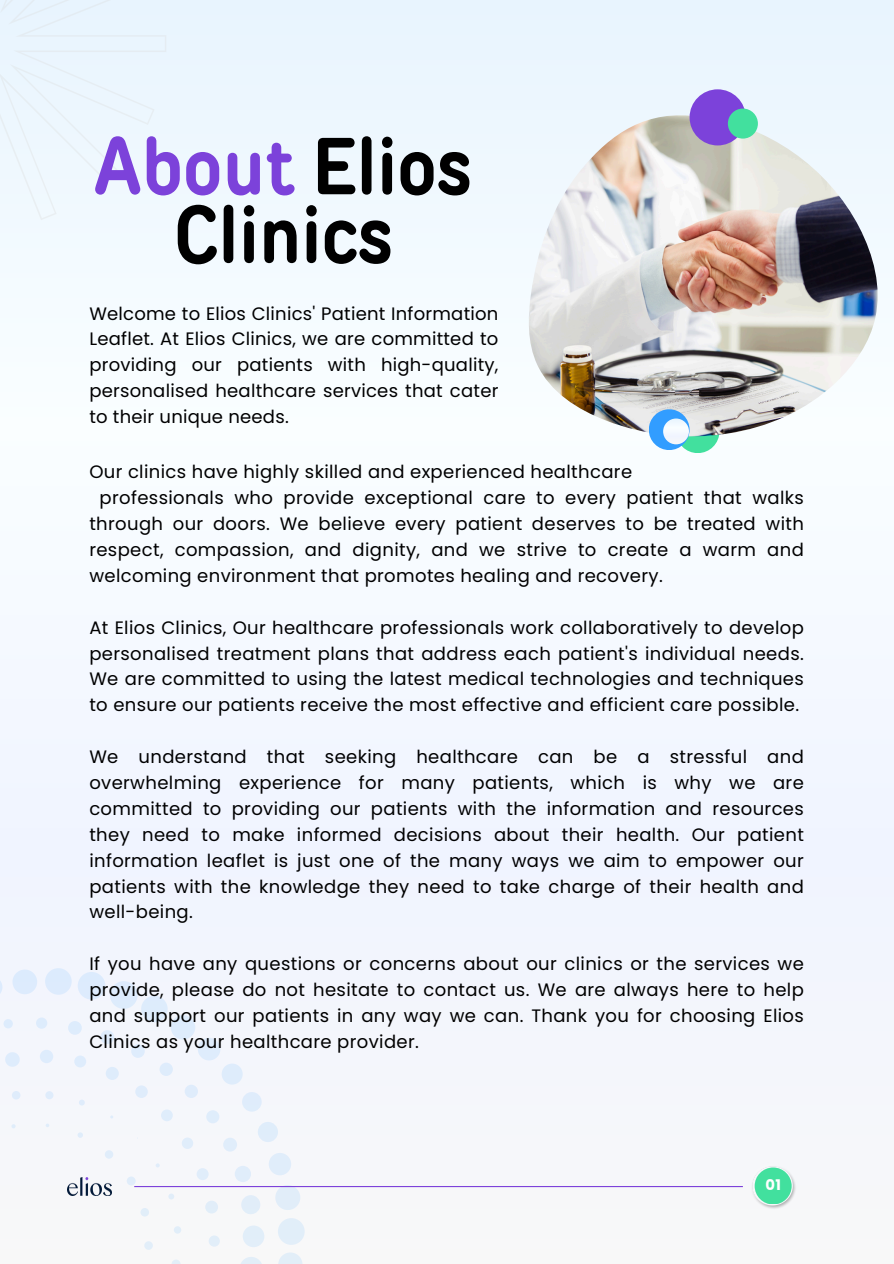
<style>
.page{position:relative;width:894px;height:1264px;background:#fff}
.page>*{position:absolute;margin:0;border:0;box-sizing:border-box;transform-origin:0 0}
.t1{font:700 80.55px/68.4px "TT Rounds Condensed";color:#000;text-align:center}
.t2{font:18px/25.8px "Poppins";letter-spacing:.02em;color:#000;text-align:justify}
.t3{font:700 14.7px "Poppins";color:#fff}
.s1{color:#7c42da}
</style>
<div class="page">
<div style="left:0;top:0;width:893px;height:1263px;background:#f4f7ff"></div>
<div style="left:676px;top:410px;width:43px;height:43px;background:#42e09e;border-radius:50%"></div>
<img style="left:529px;top:115px;width:348px;height:321px">
<div style="left:689px;top:89px;width:56px;height:56px;background:#7c42da;border-radius:50%"></div>
<div style="left:648px;top:409px;width:41px;height:41px;background:#329dff;border-radius:50%"></div>
<div style="left:727px;top:109px;width:30px;height:30px;background:#42e09e;border-radius:50%"></div>
<div style="left:663px;top:418px;width:25px;height:26px;background:#f3f7ff;border-radius:50%"></div>
<div style="left:144px;top:1241px;width:9px;height:8px;background:#e2eef9;border-radius:50%"></div>
<svg style="left:140px;top:1207px;width:9px;height:9px"></svg>
<div style="left:127px;top:1176px;width:9px;height:9px;background:#e0edfa;border-radius:50%"></div>
<div style="left:105px;top:1150px;width:8px;height:8px;background:#e0edfa;border-radius:50%"></div>
<svg style="left:78px;top:1132px;width:5px;height:5px"></svg>
<svg style="left:12px;top:1124px;width:4px;height:4px"></svg>
<div style="left:45px;top:1091px;width:8px;height:8px;background:#dfecfb;border-radius:50%"></div>
<div style="left:12px;top:1090px;width:8px;height:9px;background:#dfecfb;border-radius:50%"></div>
<svg style="left:172px;top:1260px;width:8px;height:3px"></svg>
<div style="left:174px;top:1226px;width:7px;height:7px;background:#e1eef9;border-radius:50%"></div>
<svg style="left:168px;top:1194px;width:6px;height:5px"></svg>
<svg style="left:79px;top:1100px;width:6px;height:5px"></svg>
<svg style="left:182px;top:1138px;width:11px;height:10px"></svg>
<div style="left:161px;top:1109px;width:12px;height:12px;background:#dfedfb;border-radius:50%"></div>
<div style="left:135px;top:1085px;width:13px;height:12px;background:#dfecfb;border-radius:50%"></div>
<div style="left:106px;top:1066px;width:13px;height:13px;background:#deecfb;border-radius:50%"></div>
<div style="left:74px;top:1055px;width:12px;height:12px;background:#deecfc;border-radius:50%"></div>
<div style="left:40px;top:1049px;width:13px;height:14px;background:#deecfc;border-radius:50%"></div>
<svg style="left:5px;top:1052px;width:15px;height:14px"></svg>
<div style="left:208px;top:1235px;width:12px;height:11px;background:#e2eef9;border-radius:50%"></div>
<div style="left:205px;top:1200px;width:13px;height:13px;background:#e1edf9;border-radius:50%"></div>
<div style="left:196px;top:1168px;width:12px;height:12px;background:#e0edfa;border-radius:50%"></div>
<svg style="left:241px;top:1257px;width:20px;height:6px"></svg>
<div style="left:243px;top:1225px;width:21px;height:22px;background:#e1eef9;border-radius:50%"></div>
<div style="left:241px;top:1195px;width:19px;height:19px;background:#e1edf9;border-radius:50%"></div>
<div style="left:235px;top:1165px;width:16px;height:17px;background:#e0edfa;border-radius:50%"></div>
<div style="left:223px;top:1137px;width:14px;height:14px;background:#e0edfa;border-radius:50%"></div>
<div style="left:206px;top:1110px;width:13px;height:13px;background:#dfedfb;border-radius:50%"></div>
<div style="left:185px;top:1084px;width:13px;height:14px;background:#dfecfb;border-radius:50%"></div>
<div style="left:159px;top:1062px;width:14px;height:13px;background:#deecfb;border-radius:50%"></div>
<div style="left:131px;top:1044px;width:14px;height:13px;background:#deecfc;border-radius:50%"></div>
<div style="left:100px;top:1030px;width:14px;height:14px;background:#deecfc;border-radius:50%"></div>
<div style="left:68px;top:1021px;width:14px;height:13px;background:#ddecfc;border-radius:50%"></div>
<div style="left:36px;top:1017px;width:11px;height:11px;background:#ddecfc;border-radius:50%"></div>
<div style="left:4px;top:1019px;width:9px;height:9px;background:#ddecfc;border-radius:50%"></div>
<svg style="left:279px;top:1253px;width:23px;height:10px"></svg>
<div style="left:278px;top:1218px;width:26px;height:26px;background:#e1eef9;border-radius:50%"></div>
<svg style="left:274px;top:1187px;width:27px;height:23px"></svg>
<div style="left:269px;top:1152px;width:22px;height:23px;background:#e0edfa;border-radius:50%"></div>
<div style="left:258px;top:1121px;width:20px;height:21px;background:#dfedfa;border-radius:50%"></div>
<div style="left:242px;top:1091px;width:20px;height:20px;background:#dfecfb;border-radius:50%"></div>
<div style="left:221px;top:1063px;width:22px;height:21px;background:#deecfb;border-radius:50%"></div>
<div style="left:198px;top:1037px;width:22px;height:23px;background:#deecfc;border-radius:50%"></div>
<div style="left:171px;top:1015px;width:24px;height:24px;background:#ddecfc;border-radius:50%"></div>
<div style="left:141px;top:995px;width:27px;height:27px;background:#ddecfc;border-radius:50%"></div>
<div style="left:110px;top:981px;width:28px;height:27px;background:#ddebfd;border-radius:50%"></div>
<div style="left:78px;top:971px;width:27px;height:28px;background:#ddebfd;border-radius:50%"></div>
<div style="left:45px;top:968px;width:27px;height:26px;background:#dcebfd;border-radius:50%"></div>
<svg style="left:0;top:969px;width:37px;height:25px"></svg>
<svg style="left:0;top:0;width:166px;height:220px"></svg>
<img style="left:67px;top:1177px;width:44px;height:18px">
<img style="left:752px;top:1166px;width:43px;height:43px">
<div style="left:754px;top:1167px;width:37px;height:37px;background:#42e09e;border-radius:50%"></div>
<hr style="left:134px;top:1185px;width:608px;height:2px;background:#7c42da">
<p class="t1" style="left:94px;top:132px;width:378px"><span class="s1">About</span> Elios<br>Clinics</p>
<p class="t2" style="left:89px;top:300px;width:410px">Welcome to Elios Clinics' Patient Information Leaflet. At Elios Clinics, we are committed to providing our patients with high-quality, personalised healthcare services that cater to their unique needs.</p>
<h1 class="t2" style="left:89px;top:459px;width:544px">Our clinics have highly skilled and experienced healthcare</h1>
<p class="t2" style="left:89px;top:485px;width:715px;text-indent:10px">professionals who provide exceptional care to every patient that walks through our doors. We believe every patient deserves to be treated with respect, compassion, and dignity, and we strive to create a warm and welcoming environment that promotes healing and recovery.</p>
<p class="t2" style="left:89px;top:614px;width:715px">At Elios Clinics, Our healthcare professionals work collaboratively to develop personalised treatment plans that address each patient's individual needs.<br>We are committed to using the latest medical technologies and techniques to ensure our patients receive the most effective and efficient care possible.</p>
<p class="t2" style="left:89px;top:743px;width:715px">We understand that seeking healthcare can be a stressful and overwhelming experience for many patients, which is why we are committed to providing our patients with the information and resources they need to make informed decisions about their health. Our patient information leaflet is just one of the many ways we aim to empower our patients with the knowledge they need to take charge of their health and well-being.</p>
<p class="t2" style="left:89px;top:951px;width:715px">If you have any questions or concerns about our clinics or the services we provide, please do not hesitate to contact us. We are always here to help and support our patients in any way we can. Thank you for choosing Elios Clinics as your healthcare provider.</p>
<p class="t3" style="left:765px;top:1174px;width:17px">01</p>
</div>
